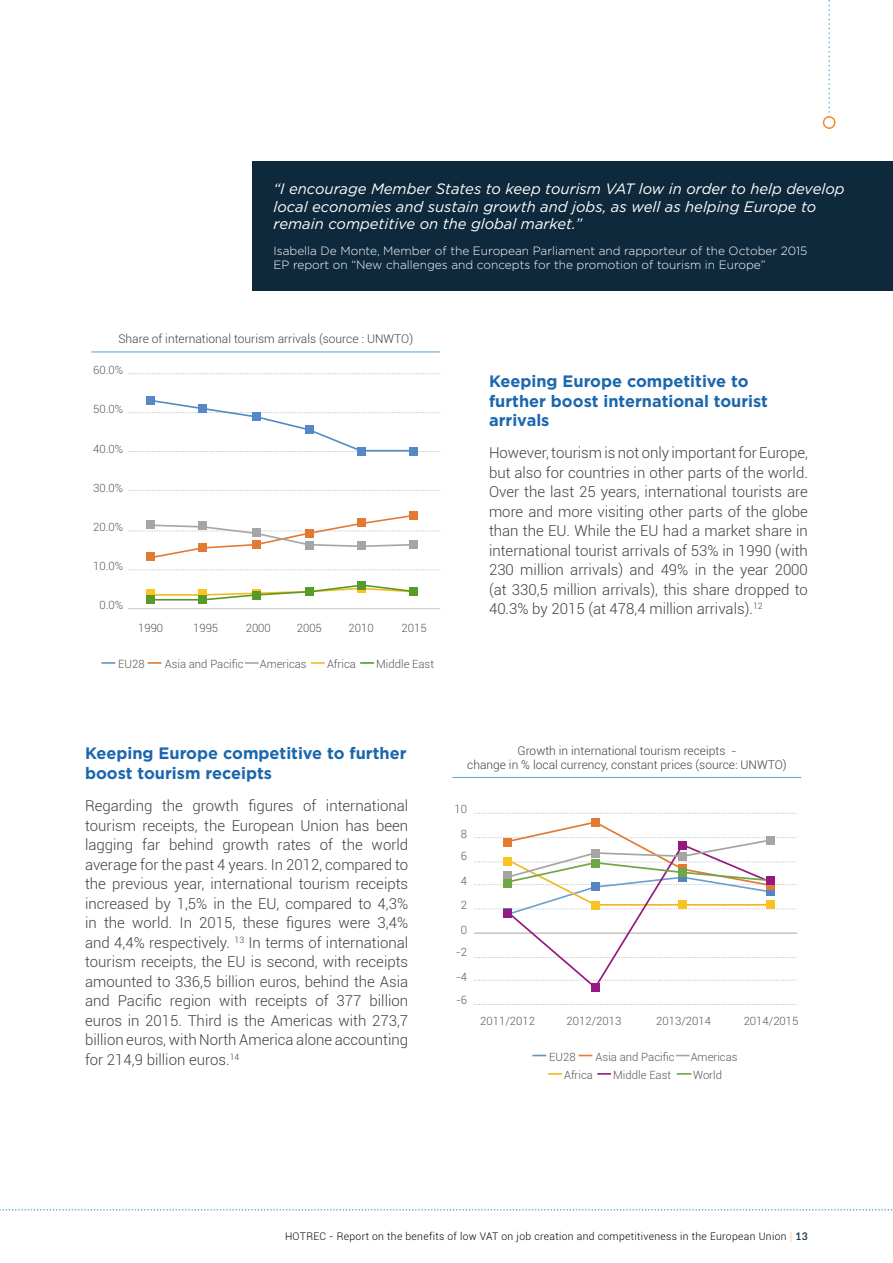
<style>
.page{position:relative;width:893px;height:1263px;background:#fff}
.page>*{position:absolute;margin:0;border:0;box-sizing:border-box;transform-origin:0 0}
.t1{font:700 16.5px/19.5px "Gotham";color:#1a67ad}
.t2{font:300 15px/19.5px "Roboto";color:#414142;text-align:justify}
.t3{font:italic 15px/17.2px "Gotham";color:#fff}
.t4{font:300 12px/13.8px "Gotham";color:#fff}
.t5{font:300 12px/13.8px "Roboto";color:#414142;text-align:center}
.t6{font:300 11.4px "Roboto";color:#575756}
.t7{font:300 11.4px/24.6px "Roboto";color:#585857;text-align:center}
.t8{font:300 10.5px "Roboto";letter-spacing:.03em;color:#000}
.s1{font-family:"Lato";color:#f18c26}
.s2{font-family:"Lato";font-weight:600;color:#0e293c}
</style>
<div class="page">
<svg style="left:128px;top:569px;width:312px;height:1px"></svg>
<svg style="left:128px;top:490px;width:312px;height:1px"></svg>
<svg style="left:128px;top:373px;width:312px;height:1px"></svg>
<hr style="left:128px;top:608px;width:312px;height:1px;background:#c6c6c6">
<svg style="left:128px;top:399px;width:312px;height:53px"></svg>
<svg style="left:128px;top:514px;width:312px;height:45px"></svg>
<svg style="left:155px;top:584px;width:254px;height:17px"></svg>
<svg style="left:101px;top:662px;width:14px;height:2px"></svg>
<svg style="left:148px;top:662px;width:13px;height:2px"></svg>
<svg style="left:245px;top:662px;width:14px;height:2px"></svg>
<svg style="left:311px;top:662px;width:14px;height:2px"></svg>
<svg style="left:360px;top:662px;width:14px;height:2px"></svg>
<div style="left:147px;top:589px;width:8px;height:8px;background:#fdc41e"></div>
<div style="left:198px;top:589px;width:9px;height:8px;background:#fdc41e"></div>
<div style="left:252px;top:589px;width:8px;height:8px;background:#fdc41e"></div>
<svg style="left:357px;top:589px;width:9px;height:3px"></svg>
<div style="left:409px;top:587px;width:8px;height:9px;background:#579a28"></div>
<div style="left:147px;top:553px;width:8px;height:8px;background:#e27a34"></div>
<div style="left:198px;top:543px;width:9px;height:9px;background:#e27a34"></div>
<div style="left:252px;top:540px;width:8px;height:8px;background:#e27a34"></div>
<div style="left:305px;top:529px;width:9px;height:8px;background:#e27a34"></div>
<div style="left:357px;top:519px;width:9px;height:8px;background:#e27a34"></div>
<div style="left:409px;top:511px;width:8px;height:9px;background:#e27a34"></div>
<div style="left:147px;top:397px;width:8px;height:8px;background:#5488c7"></div>
<div style="left:198px;top:405px;width:9px;height:8px;background:#5488c7"></div>
<div style="left:252px;top:412px;width:8px;height:8px;background:#5488c7"></div>
<div style="left:305px;top:425px;width:9px;height:8px;background:#5488c7"></div>
<div style="left:357px;top:447px;width:9px;height:8px;background:#5488c7"></div>
<div style="left:409px;top:447px;width:8px;height:8px;background:#5488c7"></div>
<div style="left:147px;top:520px;width:8px;height:8px;background:#a5a5a5"></div>
<div style="left:198px;top:522px;width:9px;height:8px;background:#a5a5a5"></div>
<div style="left:252px;top:528px;width:8px;height:9px;background:#a5a5a5"></div>
<div style="left:305px;top:541px;width:9px;height:8px;background:#a5a5a5"></div>
<div style="left:357px;top:541px;width:9px;height:9px;background:#a5a5a5"></div>
<div style="left:409px;top:540px;width:8px;height:8px;background:#a5a5a5"></div>
<div style="left:147px;top:595px;width:8px;height:9px;background:#579a28"></div>
<div style="left:198px;top:595px;width:9px;height:9px;background:#579a28"></div>
<div style="left:252px;top:591px;width:8px;height:8px;background:#579a28"></div>
<div style="left:305px;top:587px;width:9px;height:9px;background:#579a28"></div>
<div style="left:357px;top:581px;width:9px;height:8px;background:#579a28"></div>
<hr style="left:91px;top:352px;width:349px;height:1px;background:#50a4d1">
<svg style="left:532px;top:1055px;width:14px;height:1px"></svg>
<svg style="left:579px;top:1055px;width:13px;height:1px"></svg>
<svg style="left:676px;top:1055px;width:14px;height:1px"></svg>
<svg style="left:548px;top:1073px;width:14px;height:2px"></svg>
<svg style="left:597px;top:1073px;width:14px;height:2px"></svg>
<svg style="left:677px;top:1073px;width:14px;height:2px"></svg>
<svg style="left:474px;top:813px;width:322px;height:1px"></svg>
<svg style="left:474px;top:1004px;width:322px;height:1px"></svg>
<div style="left:591px;top:819px;width:8px;height:8px;background:#e27a33"></div>
<div style="left:591px;top:983px;width:8px;height:9px;background:#951981"></div>
<svg style="left:474px;top:820px;width:323px;height:170px"></svg>
<div style="left:766px;top:876px;width:8px;height:8px;background:#951981"></div>
<hr style="left:453px;top:777px;width:348px;height:1px;background:#50a4d1">
<div style="left:252px;top:161px;width:641px;height:129px;background:#0e293c"></div>
<svg style="left:0;top:1209px;width:893px;height:1px"></svg>
<svg style="left:828px;top:0;width:2px;height:116px"></svg>
<div style="left:823px;top:116px;width:13px;height:13px;border:2px solid #f18c26;border-radius:50%"></div>
<p class="t3" style="left:274px;top:180px;width:573px">“I encourage Member States to keep tourism VAT low in order to help develop local economies and sustain growth and jobs, as well as helping Europe to remain competitive on the global market.”</p>
<p class="t4" style="left:274px;top:244px;width:535px">Isabella De Monte, Member of the European Parliament and rapporteur of the October 2015<br>EP report on “New challenges and concepts for the promotion of tourism in Europe”</p>
<p class="t5" style="left:118px;top:331px;width:296px">Share of international tourism arrivals (source : UNWTO)</p>
<p class="t6" style="left:93px;top:362px;width:31px">60.0%</p>
<p class="t6" style="left:93px;top:401px;width:31px">50.0%</p>
<p class="t6" style="left:93px;top:441px;width:31px">40.0%</p>
<p class="t6" style="left:93px;top:480px;width:31px">30.0%</p>
<p class="t6" style="left:93px;top:519px;width:31px">20.0%</p>
<p class="t6" style="left:93px;top:558px;width:31px">10.0%</p>
<p class="t6" style="left:99px;top:597px;width:25px">0.0%</p>
<p class="t6" style="left:138px;top:620px;width:27px">1990</p>
<p class="t6" style="left:193px;top:620px;width:27px">1995</p>
<p class="t6" style="left:246px;top:620px;width:27px">2000</p>
<p class="t6" style="left:297px;top:620px;width:27px">2005</p>
<p class="t6" style="left:349px;top:620px;width:27px">2010</p>
<p class="t6" style="left:402px;top:620px;width:27px">2015</p>
<p class="t6" style="left:118px;top:656px;width:28px">EU28</p>
<p class="t6" style="left:165px;top:656px;width:81px">Asia and Pacific</p>
<p class="t6" style="left:260px;top:656px;width:48px">Americas</p>
<p class="t6" style="left:327px;top:656px;width:30px">Africa</p>
<p class="t6" style="left:376px;top:656px;width:59px">Middle East</p>
<p class="t1" style="left:489px;top:371px;width:281px">Keeping Europe competitive to further boost international tourist arrivals</p>
<p class="t2" style="left:489px;top:443px;width:320px">However, tourism is not only important for Europe, but also for countries in other parts of the world.<br>Over the last 25 years, international tourists are more and more visiting other parts of the globe than the EU. While the EU had a market share in international tourist arrivals of 53% in 1990 (with 230 million arrivals) and 49% in the year 2000 (at 330,5 million arrivals), this share dropped to 40.3% by 2015 (at 478,4 million arrivals).<sup>12</sup></p>
<p class="t1" style="left:85px;top:744px;width:323px">Keeping Europe competitive to further boost tourism receipts</p>
<p class="t2" style="left:85px;top:795px;width:325px">Regarding the growth figures of international tourism receipts, the European Union has been lagging far behind growth rates of the world average for the past 4 years. In 2012, compared to the previous year, international tourism receipts increased by 1,5% in the EU, compared to 4,3% in the world. In 2015, these figures were 3,4% and 4,4% respectively. <sup>13</sup> In terms of international tourism receipts, the EU is second, with receipts amounted to 336,5 billion euros, behind the Asia and Pacific region with receipts of 377 billion euros in 2015. Third is the Americas with 273,7 billion euros, with North America alone accounting for 214,9 billion euros.<sup>14</sup></p>
<p class="t5" style="left:467px;top:743px;width:321px">Growth in international tourism receipts -<br>change in % local currency, constant prices (source: UNWTO)</p>
<p class="t7" style="left:455px;top:797px;width:14px">10<br>8</p>
<p class="t7" style="left:461px;top:843px;width:8px;text-align:justify">6<br>4<br>2<br>0</p>
<p class="t7" style="left:456px;top:939px;width:13px;text-align:left">-2 -4</p>
<p class="t7" style="left:456px;top:987px;width:13px">-6</p>
<p class="t7" style="left:480px;top:1008px;width:56px">2011/2012</p>
<p class="t7" style="left:567px;top:1008px;width:56px">2012/2013</p>
<p class="t7" style="left:656px;top:1008px;width:56px">2013/2014</p>
<p class="t7" style="left:744px;top:1008px;width:56px">2014/2015</p>
<p class="t7" style="left:549px;top:1044px;width:28px">EU28</p>
<p class="t7" style="left:596px;top:1044px;width:81px">Asia and Pacific</p>
<p class="t7" style="left:691px;top:1044px;width:48px">Americas</p>
<p class="t7" style="left:564px;top:1062px;width:30px">Africa</p>
<p class="t7" style="left:613px;top:1062px;width:59px">Middle East</p>
<p class="t7" style="left:693px;top:1062px;width:30px">World</p>
<p class="t8" style="left:285px;top:1229px;width:524px">HOTREC - Report on the benefits of low VAT on job creation and competitiveness in the European Union <span class="s1">|</span> <span class="s2">13</span></p>
</div>
